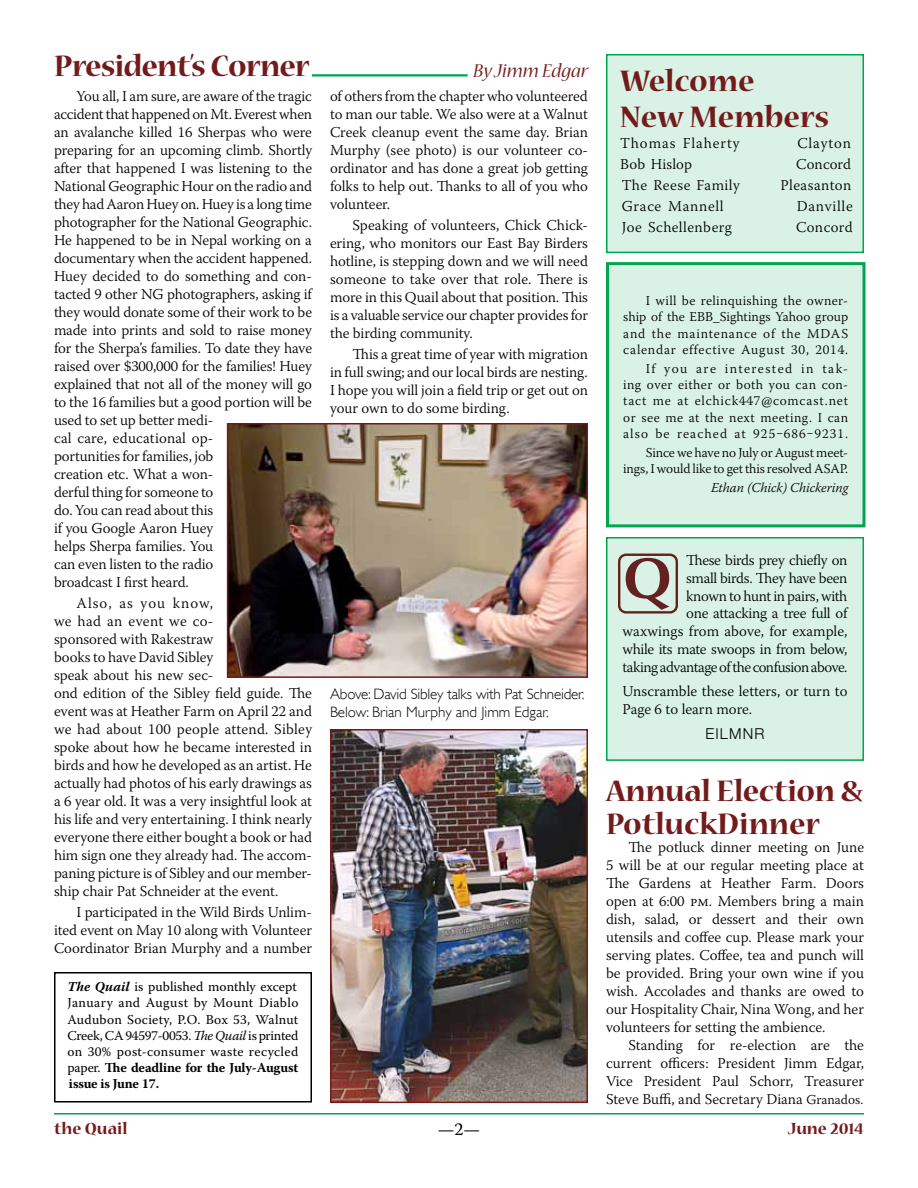
<style>
.page{position:relative;width:918px;height:1188px;background:#fff}
.page>*{position:absolute;margin:0;border:0;box-sizing:border-box;transform-origin:0 0}
.t1{font:700 57.6px "Zapf Humanist 601 BT";color:#632221}
.t2{font:700 33px/36px "Nueva Std";letter-spacing:-.01em;color:#731b1b}
.t3{font:italic 21px "Nueva Std";color:#731b1b}
.t4{font:700 18px "Nueva Std";color:#731b1b}
.t5{font:18px "Warnock Pro";color:#000}
.t6{font:300 15px/18px "Warnock Pro";letter-spacing:-.005em;color:#000;text-align:justify}
.t7{font:300 15px/17.9px "Warnock Pro";letter-spacing:-.025em;color:#000;text-align:right}
.t8{font:300 15px/18px "Gill Sans";letter-spacing:-.01em;color:#000}
.t9{font:300 15px "Warnock Pro";letter-spacing:.03em;color:#000}
.t10{font:300 15px "Warnock Pro";letter-spacing:.06em;color:#000}
.t11{font:300 15px "Warnock Pro";letter-spacing:.05em;color:#000}
.t12{font:300 15px "Helvetica Neue";letter-spacing:.08em;color:#000}
.t13{font:300 13.5px/16.2px "Warnock Pro";letter-spacing:.04em;color:#000;text-align:justify}
.t14{font:13.5px/16.2px "Warnock Pro";letter-spacing:.02em;color:#000;text-align:justify}
.t15{font:300 13.5px/16.2px "Warnock Pro";letter-spacing:-.01em;color:#000;text-align:right}
.t16{font:italic 300 13.5px "Warnock Pro";letter-spacing:-.005em;color:#000}
.s1{font-weight:700;font-style:italic}
.s2{font-style:italic}
.s3{font-weight:700}
.s4{font-size:13.5px}
</style>
<div class="page">
<hr style="left:54px;top:1113px;width:810px;height:1px;background:#00a651">
<div style="left:606px;top:262px;width:260px;height:265px;background:#d9f2e5;border:3px solid #00a651"></div>
<div style="left:606px;top:537px;width:258px;height:224px;background:#d9f2e5;border:2px solid #00a651"></div>
<div style="left:618px;top:554px;width:59px;height:60px;border:2px solid #632221;border-radius:7px"></div>
<div style="left:606px;top:54px;width:258px;height:199px;background:#d9f2e5;border:2px solid #00a651"></div>
<hr style="left:312px;top:74px;width:156px;height:2px;background:#00a651">
<img style="left:230px;top:426px;width:355px;height:249px">
<div style="left:227px;top:423px;width:361px;height:255px;border:2px solid #731b1b"></div>
<img style="left:333px;top:732px;width:252px;height:368px">
<div style="left:330px;top:729px;width:258px;height:374px;border:2px solid #731b1b"></div>
<div style="left:54px;top:972px;width:258px;height:130px;border:2px solid #000"></div>
<h2 class="t2" style="left:54px;top:50px;width:257px">President’s Corner</h2>
<p class="t6" style="left:54px;top:87px;width:260px;text-align:left;text-indent:22px">You all, I am sure, are aware of the tragic accident that happened on Mt. Everest when an avalanche killed 16 Sherpas who were preparing for an upcoming climb. Shortly after that happened I was listening to the National Geographic Hour on the radio and they had Aaron Huey on. Huey is a long time photographer for the National Geographic.<br>He happened to be in Nepal working on a documentary when the accident happened.<br>Huey decided to do something and con&shy;tacted 9 other NG photographers, asking if they would donate some of their work to be made into prints and sold to raise money for the Sherpa’s families. To date they have raised over $300,000 for the families! Huey explained that not all of the money will go to the 16 families but a good portion will be used to set up better medi-<br>cal care, educational op-<br>portunities for families, job<br>creation etc. What a won-<br>derful thing for someone to<br>do. You can read about this<br>if you Google Aaron Huey<br>helps Sherpa families. You<br>can even listen to the radio<br>broadcast I first heard.</p>
<p class="t6" style="left:54px;top:594px;width:260px;text-align:left;text-indent:22px">Also, as you know,<br>we had an event we co-<br>sponsored with Rakestraw<br>books to have David Sibley<br>speak about his new sec-<br>ond edition of the Sibley field guide. The event was at Heather Farm on April 22 and we had about 100 people attend. Sibley spoke about how he became interested in birds and how he developed as an artist. He actually had photos of his early drawings as a 6 year old. It was a very insightful look at his life and very entertaining. I think nearly everyone there either bought a book or had him sign one they already had. The accom&shy;paning picture is of Sibley and our member&shy;ship chair Pat Schneider at the event.</p>
<p class="t6" style="left:54px;top:903px;width:260px;text-indent:22px">I participated in the Wild Birds Unlim&shy;ited event on May 10 along with Volunteer Coordinator Brian Murphy and a number</p>
<p class="t14" style="left:68px;top:978px;width:232px"><span class="s1">The Quail</span> is published monthly except January and August by Mount Diablo Audubon Society, P.O. Box 53, Walnut Creek, CA 94597-0053. <span class="s2">The Quail</span> is printed on 30% post-consumer waste recycled paper. <span class="s3">The deadline for the July-August issue is June 17.</span></p>
<h3 class="t3" style="left:473px;top:61px;width:117px">By Jimm Edgar</h3>
<p class="t6" style="left:330px;top:87px;width:260px">of others from the chapter who volunteered to man our table. We also were at a Walnut Creek cleanup event the same day. Brian Murphy (see photo) is our volunteer co&shy;ordinator and has done a great job getting folks to help out. Thanks to all of you who volunteer.</p>
<p class="t6" style="left:330px;top:216px;width:260px;text-indent:22px">Speaking of volunteers, Chick Chick&shy;ering, who monitors our East Bay Birders hotline, is stepping down and we will need someone to take over that role. There is more in this Quail about that position. This is a valuable service our chapter provides for the birding community.</p>
<p class="t6" style="left:330px;top:345px;width:260px;text-indent:22px">This a great time of year with migration in full swing; and our local birds are nesting.<br>I hope you will join a field trip or get out on your own to do some birding.</p>
<h2 class="t2" style="left:620px;top:64px;width:211px">Welcome<br>New Members</h2>
<p class="t10" style="left:620px;top:134px;width:121px">Thomas Flaherty</p>
<p class="t10" style="left:797px;top:134px;width:55px">Clayton</p>
<p class="t6" style="left:620px;top:154px;width:73px">Bob Hislop</p>
<p class="t6" style="left:796px;top:154px;width:56px">Concord</p>
<p class="t9" style="left:622px;top:176px;width:120px">The Reese Family</p>
<p class="t9" style="left:781px;top:176px;width:72px">Pleasanton</p>
<p class="t11" style="left:622px;top:197px;width:103px">Grace Mannell</p>
<p class="t11" style="left:797px;top:197px;width:57px">Danville</p>
<p class="t9" style="left:622px;top:218px;width:112px">Joe Schellenberg</p>
<p class="t9" style="left:796px;top:218px;width:58px">Concord</p>
<p class="t13" style="left:623px;top:293px;width:227px;text-indent:23px">I will be relinquishing the owner&shy;ship of the EBB_Sightings Yahoo group and the maintenance of the MDAS calendar effective August 30, 2014.</p>
<p class="t13" style="left:623px;top:360px;width:227px;text-indent:23px">If you are interested in tak&shy;ing over either or both you can con&shy;tact me at elchick447@comcast.net or see me at the next meeting. I can also be reached at 925‒686‒9231.</p>
<p class="t15" style="left:623px;top:444px;width:227px">Since we have no July or August meet&shy;ings, I would like to get this resolved ASAP.</p>
<p class="t16" style="left:711px;top:480px;width:139px">Ethan (Chick) Chickering</p>
<p class="t8" style="left:330px;top:685px;width:256px">Above: David Sibley talks with Pat Schneider.<br>Below: Brian Murphy and Jimm Edgar.</p>
<p class="t7" style="left:622px;top:551px;width:227px">These birds prey chiefly on<br>small birds. They have been<br>known to hunt in pairs, with<br>one attacking a tree full of waxwings from above, for example, while its mate swoops in from below, taking advantage of the confusion above.</p>
<p class="t6" style="left:622px;top:682px;width:227px">Unscramble these letters, or turn to<br>Page 6 to learn more.</p>
<p class="t12" style="left:705px;top:725px;width:61px">EILMNR</p>
<h1 class="t1" style="left:624px;top:543px;width:49px">Q</h1>
<h2 class="t2" style="left:606px;top:776px;width:259px;line-height:33px">Annual Election &amp;<br>PotluckDinner</h2>
<p class="t6" style="left:606px;top:838px;width:260px;text-indent:22px">The potluck dinner meeting on June 5 will be at our regular meeting place at The Gardens at Heather Farm. Doors open at 6:00 pm. Members bring a main dish, salad, or dessert and their own utensils and coffee cup. Please mark your serving plates. Coffee, tea and punch will be provided. Bring your own wine if you wish. Accolades and thanks are owed to our Hospitality Chair, Nina Wong, and her volunteers for setting the ambience.</p>
<p class="t6" style="left:606px;top:1036px;width:260px;text-indent:22px">Standing for re-election are the current officers: President Jimm Edgar, Vice President Paul Schorr, Treasurer Steve Buffi, and Secretary Diana <span class="s4">Granados.</span></p>
<p class="t4" style="left:54px;top:1120px;width:75px">the Quail</p>
<p class="t5" style="left:438px;top:1118px;width:44px">—2—</p>
<p class="t4" style="left:788px;top:1120px;width:78px">June 2014</p>
</div>
